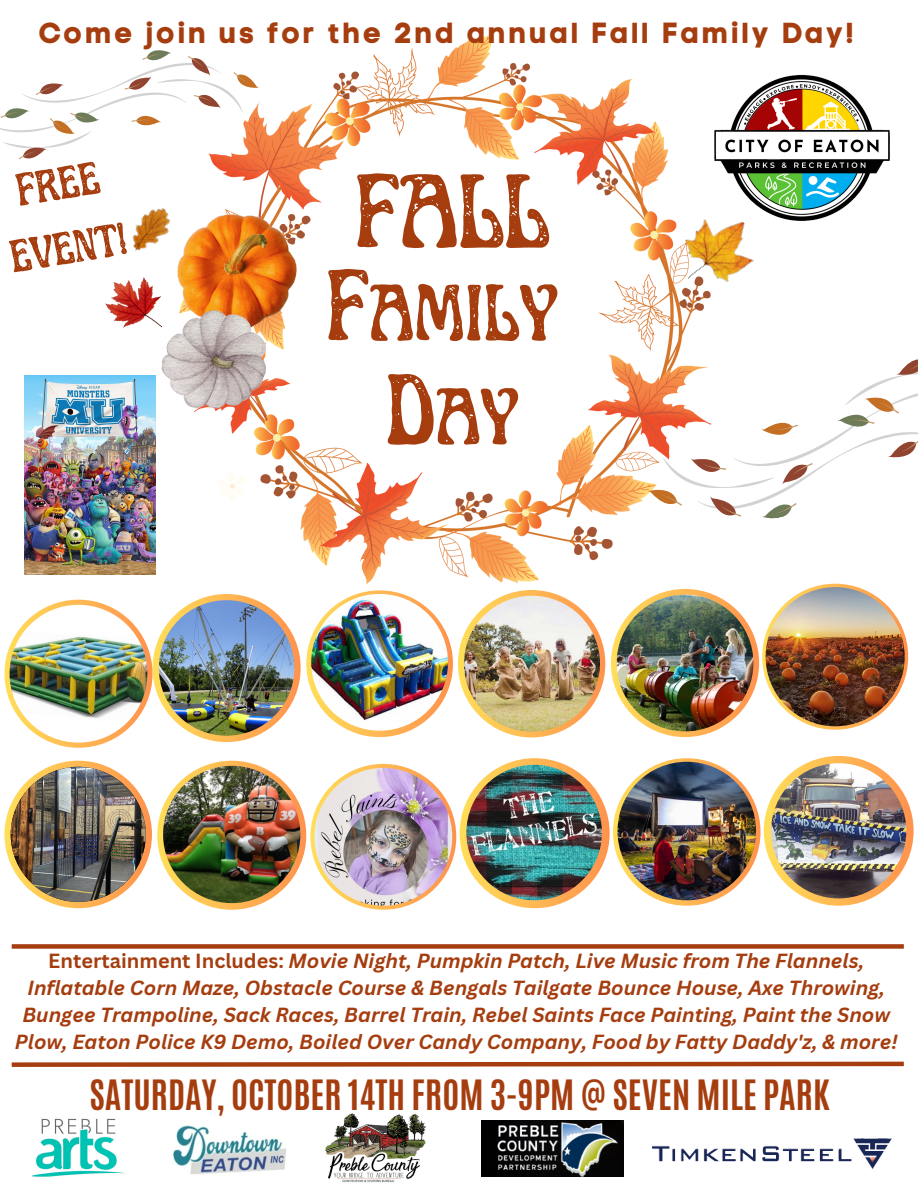
<style>
.page{position:relative;width:918px;height:1188px;background:#fff}
.page>*{position:absolute;margin:0;border:0;box-sizing:border-box;transform-origin:0 0}
.t1{font:105.45px "Art Nuvo Letterpress";color:#a53d0f}
.t2{font:101.55px "Art Nuvo Letterpress";color:#a53d0f}
.t3{font:46.2px "Art Nuvo Letterpress";color:#a53d0f}
.t4{font:700 34.95px "Antonio";color:#a53d0f}
.t5{font:28.95px "Code Pro Bold LC";letter-spacing:.1em;color:#a53d0f}
.t6{font:italic 700 19.95px/27px "Canva Sans";color:#a53d0f;text-align:center}
.s1{font-style:normal}
</style>
<div class="page">
<img style="left:193px;top:34px;width:511px;height:551px">
<img style="left:178px;top:214px;width:119px;height:114px">
<img style="left:105px;top:277px;width:57px;height:51px">
<img style="left:162px;top:309px;width:104px;height:100px">
<img style="left:24px;top:375px;width:132px;height:200px">
<img style="left:668px;top:202px;width:86px;height:101px">
<img style="left:132px;top:208px;width:38px;height:43px">
<svg style="left:0;top:50px;width:259px;height:109px"></svg>
<svg style="left:647px;top:352px;width:271px;height:176px"></svg>
<div style="left:12px;top:944px;width:892px;height:5px;background:#a53d0f"></div>
<svg style="left:11px;top:1061px;width:893px;height:6px;background:#bb6d4a"></svg>
<img style="left:712px;top:74px;width:178px;height:148px">
<svg style="left:4px;top:761px;width:148px;height:147px;background:#f9b656"></svg>
<img style="left:11px;top:767px;width:135px;height:135px;border-radius:50%">
<svg style="left:153px;top:594px;width:148px;height:148px;background:#fbb858"></svg>
<img style="left:159px;top:600px;width:135px;height:136px;border-radius:50%">
<img style="left:652px;top:1138px;width:240px;height:32px">
<img style="left:482px;top:1121px;width:142px;height:56px">
<img style="left:497px;top:1123px;width:121px;height:54px">
<img style="left:173px;top:1125px;width:114px;height:50px">
<img style="left:31px;top:1118px;width:94px;height:59px">
<svg style="left:157px;top:761px;width:149px;height:149px;background:#f9b657"></svg>
<img style="left:163px;top:766px;width:137px;height:137px;border-radius:50%">
<svg style="left:306px;top:590px;width:147px;height:147px;background:#febc5d"></svg>
<img style="left:311px;top:594px;width:137px;height:137px;border-radius:50%">
<svg style="left:611px;top:589px;width:148px;height:148px;background:#f6b455"></svg>
<svg style="left:458px;top:590px;width:147px;height:147px;background:#fdba57"></svg>
<svg style="left:310px;top:764px;width:146px;height:146px;background:#fdbb60"></svg>
<img style="left:314px;top:768px;width:138px;height:138px;border-radius:50%">
<svg style="left:460px;top:758px;width:150px;height:150px;background:#fbb758"></svg>
<img style="left:466px;top:765px;width:136px;height:135px;border-radius:50%">
<img style="left:617px;top:595px;width:136px;height:136px;border-radius:50%">
<img style="left:464px;top:596px;width:136px;height:136px;border-radius:50%">
<svg style="left:613px;top:758px;width:148px;height:148px;background:#f4b55c"></svg>
<img style="left:618px;top:762px;width:138px;height:138px;border-radius:50%">
<svg style="left:762px;top:584px;width:146px;height:146px;background:#f8b85a"></svg>
<img style="left:766px;top:587px;width:139px;height:139px;border-radius:50%">
<svg style="left:764px;top:756px;width:150px;height:150px;background:#fcb859"></svg>
<img style="left:771px;top:763px;width:135px;height:135px;border-radius:50%">
<svg style="left:4px;top:600px;width:149px;height:148px;background:#fcbc61"></svg>
<img style="left:10px;top:605px;width:137px;height:138px;border-radius:50%">
<img style="left:325px;top:1113px;width:100px;height:70px">
<p class="t5" style="left:39px;top:16px;width:817px">Come join us for the 2nd annual Fall Family Day!</p>
<p class="t3" style="left:14px;top:172px;width:85px;rotate:-9deg">FREE</p>
<p class="t3" style="left:8px;top:238px;width:119px;rotate:-9deg">EVENT!</p>
<p class="t1" style="left:355px;top:168px;width:196px">FALL</p>
<p class="t2" style="left:326px;top:264px;width:233px">Family</p>
<p class="t2" style="left:386px;top:368px;width:134px">Day</p>
<p class="t6" style="left:15px;top:947px;width:884px"><span class="s1">Entertainment Includes:</span> Movie Night, Pumpkin Patch, Live Music from The Flannels, Inflatable Corn Maze, Obstacle Course &amp; Bengals Tailgate Bounce House, Axe Throwing, Bungee Trampoline, Sack Races, Barrel Train, Rebel Saints Face Painting, Paint the Snow Plow, Eaton Police K9 Demo, Boiled Over Candy Company, Food by Fatty Daddy'z, &amp; more!</p>
<p class="t4" style="left:90px;top:1070px;width:742px">SATURDAY, OCTOBER 14TH FROM 3-9PM @ SEVEN MILE PARK</p>
</div>
